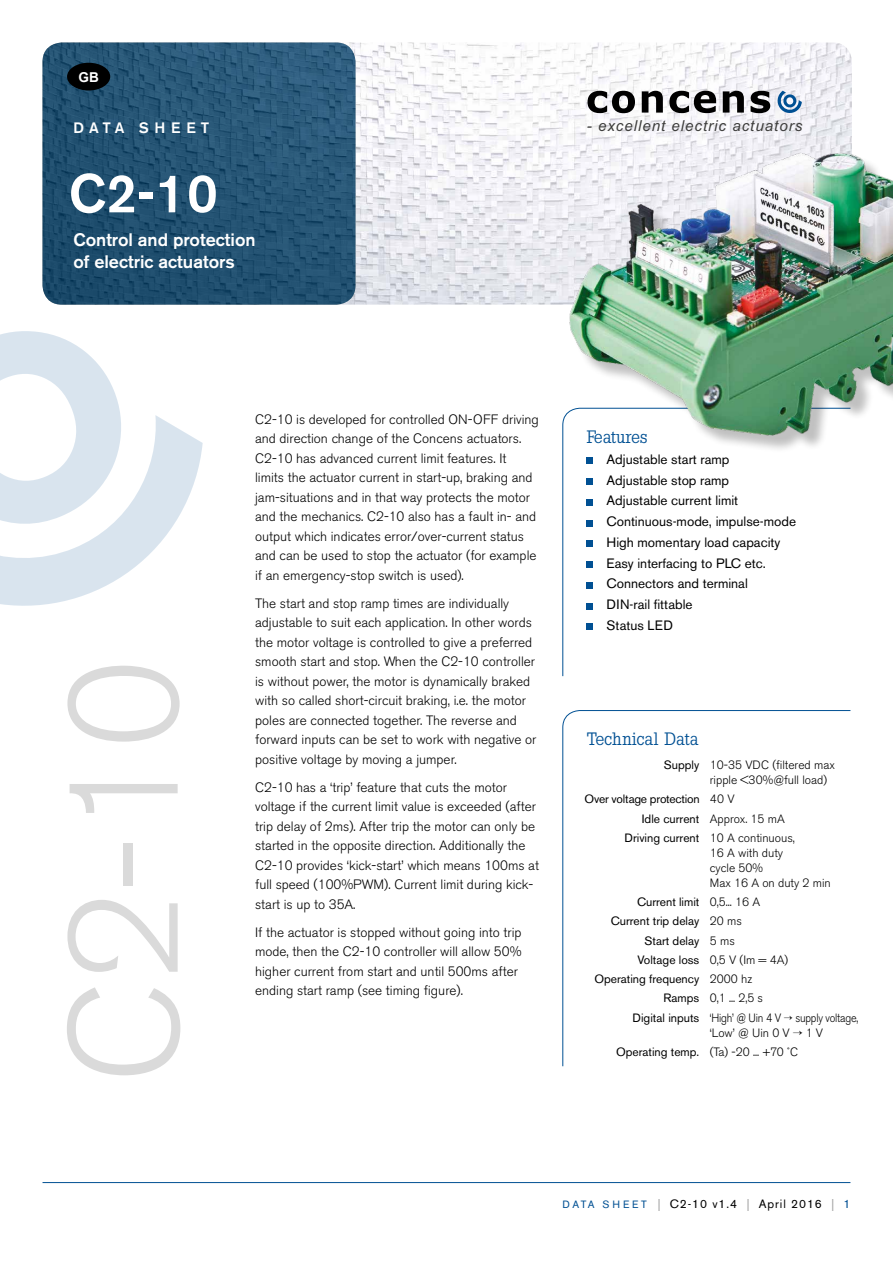
<style>
.page{position:relative;width:893px;height:1263px;background:#fff}
.page>*{position:absolute;margin:0;border:0;box-sizing:border-box;transform-origin:0 0}
.t1{font:300 153px "Akzidenz Grotesk BE";color:#dadada}
.t2{font:500 54px "Akzidenz Grotesk BE";color:#fff}
.t3{font:500 18px/21.6px "Akzidenz Grotesk BE";color:#fff}
.t4{font:18px "Slab Tall X";color:#005093}
.t5{font:italic 15.15px "Arial";letter-spacing:.065em;color:#3c3c3b}
.t6{font:500 15px "Akzidenz Grotesk BE";letter-spacing:.34em;color:#fff}
.t7{font:700 13.65px "Arial";color:#fff}
.t8{font:300 13.5px/19.5px "Akzidenz Grotesk BE";color:#000}
.t9{font:13.5px/20.7px "Akzidenz Grotesk BE";color:#000}
.t10{font:12px "Akzidenz Grotesk BE";color:#000}
.t11{font:300 12px/15px "Akzidenz Grotesk BE";color:#000}
.t12{font:300 12px "Akzidenz Grotesk BE";letter-spacing:-.02em;color:#000;scale:.9 1}
.t13{font:12px "Akzidenz Grotesk BE";letter-spacing:.08em;color:#000}
.t14{font:12px "Akzidenz Grotesk BE";letter-spacing:-.02em;color:#000}
.s1{font-weight:400}
.s2{font-weight:300}
.s3{font-size:10.5px;color:#005093}
.s4{color:#9f9f9f}
.s5{color:#005093}
</style>
<div class="page">
<hr style="left:43px;top:1182px;width:807px;height:1px;background:#005093">
<svg style="left:562px;top:710px;width:289px;height:357px"></svg>
<svg style="left:562px;top:453px;width:31px;height:224px"></svg>
<svg style="left:0;top:276px;width:203px;height:330px"></svg>
<svg style="left:0;top:330px;width:123px;height:196px"></svg>
<img style="left:355px;top:43px;width:497px;height:262px">
<svg style="left:43px;top:43px;width:312px;height:262px;background:#245373"></svg>
<div style="left:67px;top:63px;width:43px;height:27px;background:#000;border-radius:50%"></div>
<img style="left:475px;top:96px;width:418px;height:357px">
<svg style="left:587px;top:458px;width:6px;height:6px"></svg>
<div style="left:587px;top:478px;width:6px;height:7px;background:#005093"></div>
<svg style="left:587px;top:499px;width:6px;height:6px"></svg>
<svg style="left:587px;top:520px;width:6px;height:6px"></svg>
<svg style="left:587px;top:541px;width:6px;height:6px"></svg>
<div style="left:587px;top:561px;width:6px;height:7px;background:#005093"></div>
<svg style="left:587px;top:582px;width:6px;height:6px"></svg>
<svg style="left:587px;top:603px;width:6px;height:6px"></svg>
<svg style="left:587px;top:624px;width:6px;height:6px"></svg>
<svg style="left:776px;top:91px;width:26px;height:24px"></svg>
<svg style="left:587px;top:91px;width:48px;height:22px"></svg>
<svg style="left:642px;top:91px;width:21px;height:22px"></svg>
<svg style="left:669px;top:91px;width:47px;height:22px"></svg>
<svg style="left:723px;top:91px;width:21px;height:22px"></svg>
<svg style="left:751px;top:91px;width:19px;height:22px"></svg>
<p class="t7" style="left:78px;top:68px;width:22px">GB</p>
<p class="t6" style="left:74px;top:119px;width:137px">DATA SHEET</p>
<h2 class="t2" style="left:69px;top:160px;width:150px">C2-10</h2>
<h3 class="t3" style="left:73px;top:229px;width:184px">Control and protection of electric actuators</h3>
<p class="t5" style="left:587px;top:116px;width:217px">- excellent electric actuators</p>
<h1 class="t1" style="left:39px;top:1083px;width:425px;rotate:-90deg">C2-10</h1>
<p class="t8" style="left:255px;top:410px;width:285px">C2-10 is developed for controlled ON-OFF driving and direction change of the Concens actuators.<br>C2-10 has advanced current limit features. It<br>limits the actuator current in start-up, braking and jam-situations and in that way protects the motor and the mechanics. C2-10 also has a fault in- and output which indicates error/over-current status and can be used to stop the actuator (for example if an emergency-stop switch is used).</p>
<p class="t8" style="left:255px;top:594px;width:283px">The start and stop ramp times are individually adjustable to suit each application. In other words the motor voltage is controlled to give a preferred smooth start and stop. When the C2-10 controller is without power, the motor is dynamically braked with so called short-circuit braking, i.e. the motor poles are connected together. The reverse and forward inputs can be set to work with negative or positive voltage by moving a jumper.</p>
<p class="t8" style="left:255px;top:778px;width:285px">C2-10 has a ‘trip’ feature that cuts the motor voltage if the current limit value is exceeded (after trip delay of 2ms). After trip the motor can only be started in the opposite direction. Additionally the C2-10 provides ‘kick-start’ which means 100ms at full speed (100%PWM). Current limit during kick&shy;start is up to 35A.</p>
<p class="t8" style="left:255px;top:923px;width:268px">If the actuator is stopped without going into trip mode, then the C2-10 controller will allow 50% higher current from start and until 500ms after ending start ramp (see timing figure).</p>
<h3 class="t4" style="left:587px;top:426px;width:63px">Features</h3>
<p class="t9" style="left:607px;top:449px;width:191px">Adjustable start ramp<br>Adjustable stop ramp<br>Adjustable current limit<br>Continuous-mode, impulse-mode<br>High momentary load capacity<br>Easy interfacing to PLC etc.<br>Connectors and terminal<br>DIN-rail fittable<br>Status LED</p>
<h3 class="t4" style="left:587px;top:729px;width:113px">Technical Data</h3>
<p class="t11" style="left:710px;top:758px;width:127px;text-indent:-46px"><span class="s1">Supply</span> 10-35 VDC (filtered max ripple &lt;30%@full load)</p>
<p class="t14" style="left:585px;top:792px;width:151px">Over voltage protection <span class="s2">40 V</span></p>
<p class="t10" style="left:642px;top:811px;width:145px">Idle current <span class="s2">Approx. 15 mA</span></p>
<p class="t10" style="left:625px;top:831px;width:172px">Driving current <span class="s2">10 A continuous,</span></p>
<p class="t11" style="left:710px;top:845px;width:123px">16 A with duty<br>cycle 50%<br>Max 16 A on duty 2 min</p>
<p class="t10" style="left:637px;top:895px;width:125px">Current limit <span class="s2">0,5... 16 A</span></p>
<p class="t10" style="left:611px;top:914px;width:133px">Current trip delay <span class="s2">20 ms</span></p>
<p class="t10" style="left:644px;top:933px;width:92px">Start delay <span class="s2">5 ms</span></p>
<p class="t10" style="left:637px;top:953px;width:153px">Voltage loss <span class="s2">0,5 V (Im = 4A)</span></p>
<p class="t10" style="left:594px;top:972px;width:159px">Operating frequency <span class="s2">2000 hz</span></p>
<p class="t11" style="left:664px;top:991px;width:101px"><span class="s1">Ramps</span> 0,1 ... 2,5 s</p>
<p class="t12" style="left:633px;top:1011px;width:252px"><span class="s1">Digital inputs</span> ‘High’ @ Uin 4 V → supply voltage,</p>
<p class="t11" style="left:616px;top:1023px;width:209px;line-height:19.2px;text-indent:94px">‘Low’ @ Uin 0 V → 1 V<br><span class="s1">Operating temp.</span> (Ta) -20 ... +70 ˚C</p>
<p class="t13" style="left:563px;top:1197px;width:289px"><span class="s3">DATA S H E E T</span> <span class="s4">|</span> C2-10 v1.4 <span class="s4">|</span> April 2016 <span class="s4">|</span> <span class="s5">1</span></p>
</div>
